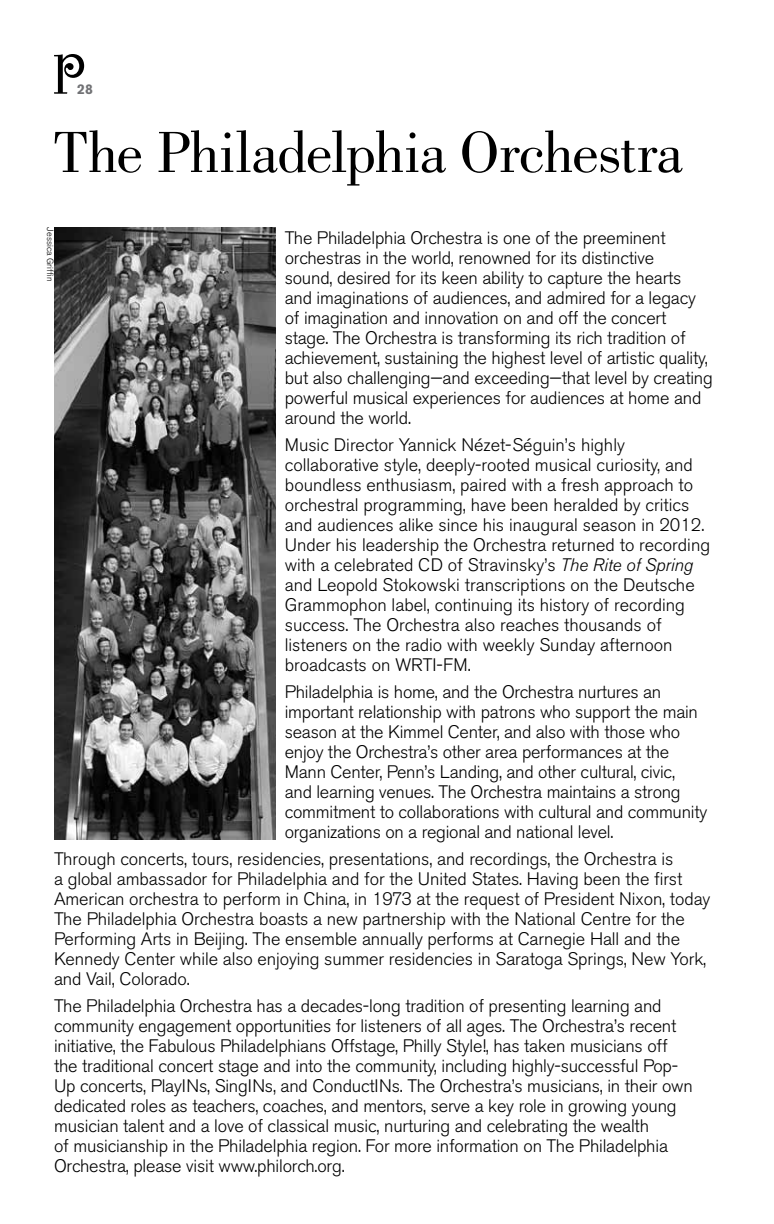
<style>
.page{position:relative;width:774px;height:1224px;background:#fff}
.page>*{position:absolute;margin:0;border:0;box-sizing:border-box;transform-origin:0 0}
.t1{font:60px "Bodoni";letter-spacing:-.01em;color:#000}
.t2{font:300 18px/20px "Akzidenz Grotesk BE";letter-spacing:-.01em;color:#000}
.t3{font:300 9px "Akzidenz Grotesk BE";color:#000}
.s1{font-family:"Akzidenz Grotesk BQ";font-style:italic}
</style>
<div class="page">
<img style="left:54px;top:227px;width:222px;height:613px">
<svg style="left:54px;top:54px;width:30px;height:40px"></svg>
<h1 class="t1" style="left:54px;top:119px;width:631px">The Philadelphia Orchestra</h1>
<p class="t3" style="left:55px;top:227px;width:55px;rotate:90deg">Jessica Griffin</p>
<p class="t2" style="left:285px;top:228px;width:430px">The Philadelphia Orchestra is one of the preeminent orchestras in the world, renowned for its distinctive<br>sound, desired for its keen ability to capture the hearts and imaginations of audiences, and admired for a legacy of imagination and innovation on and off the concert stage. The Orchestra is transforming its rich tradition of achievement, sustaining the highest level of artistic quality, but also challenging—and exceeding—that level by creating powerful musical experiences for audiences at home and around the world.</p>
<p class="t2" style="left:285px;top:435px;width:427px">Music Director Yannick Nézet-Séguin’s highly collaborative style, deeply-rooted musical curiosity, and boundless enthusiasm, paired with a fresh approach to orchestral programming, have been heralded by critics and audiences alike since his inaugural season in 2012.<br>Under his leadership the Orchestra returned to recording with a celebrated CD of Stravinsky’s <span class="s1">The Rite of Spring </span>and Leopold Stokowski transcriptions on the Deutsche Grammophon label, continuing its history of recording success. The Orchestra also reaches thousands of listeners on the radio with weekly Sunday afternoon broadcasts on WRTI-FM.</p>
<p class="t2" style="left:285px;top:682px;width:424px">Philadelphia is home, and the Orchestra nurtures an important relationship with patrons who support the main season at the Kimmel Center, and also with those who enjoy the Orchestra’s other area performances at the Mann Center, Penn’s Landing, and other cultural, civic,<br>and learning venues. The Orchestra maintains a strong commitment to collaborations with cultural and community organizations on a regional and national level.</p>
<p class="t2" style="left:54px;top:849px;width:658px">Through concerts, tours, residencies, presentations, and recordings, the Orchestra is<br>a global ambassador for Philadelphia and for the United States. Having been the first American orchestra to perform in China, in 1973 at the request of President Nixon, today The Philadelphia Orchestra boasts a new partnership with the National Centre for the Performing Arts in Beijing. The ensemble annually performs at Carnegie Hall and the Kennedy Center while also enjoying summer residencies in Saratoga Springs, New York, and Vail, Colorado.</p>
<p class="t2" style="left:54px;top:996px;width:640px">The Philadelphia Orchestra has a decades-long tradition of presenting learning and community engagement opportunities for listeners of all ages. The Orchestra’s recent initiative, the Fabulous Philadelphians Offstage, Philly Style!, has taken musicians off the traditional concert stage and into the community, including highly-successful Pop-Up concerts, PlayINs, SingINs, and ConductINs. The Orchestra’s musicians, in their own dedicated roles as teachers, coaches, and mentors, serve a key role in growing young musician talent and a love of classical music, nurturing and celebrating the wealth<br>of musicianship in the Philadelphia region. For more information on The Philadelphia Orchestra, please visit www.philorch.org.</p>
</div>
